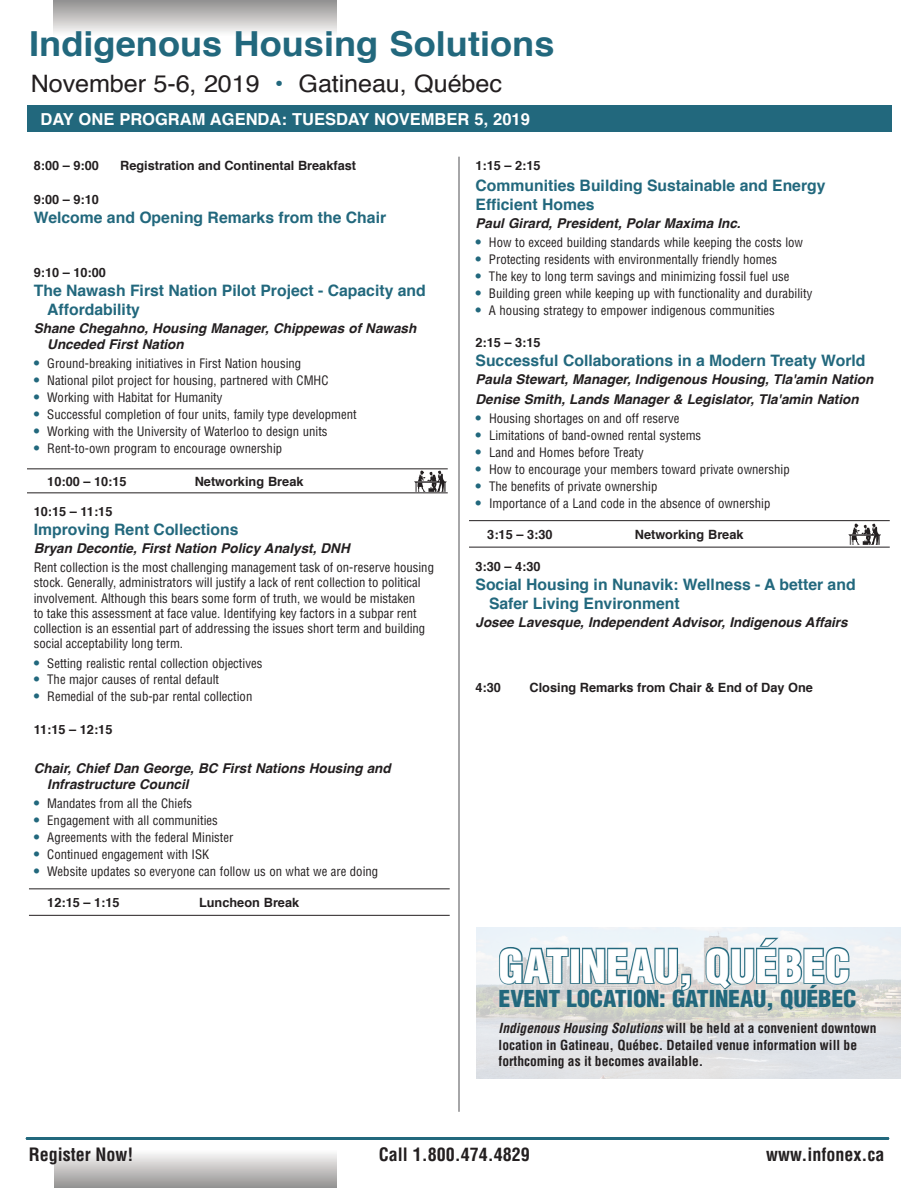
<style>
.page{position:relative;width:918px;height:1188px;background:#fff}
.page>*{position:absolute;margin:0;border:0;box-sizing:border-box;transform-origin:0 0}
.t1{font:900 condensed 45px "Helvetica";color:#fff}
.t2{font:700 34.5px "Helvetica";color:#22687d;scale:1.05 1}
.t3{font:24px "Helvetica";letter-spacing:-.005em;color:#231f20;scale:1.05 1}
.t4{font:900 condensed 22.8px "Helvetica";letter-spacing:-.01em;color:#22687d;scale:1.05 1}
.t5{font:700 condensed 18px "Helvetica";color:#231f20}
.t6{font:700 16.5px "Helvetica";color:#fff}
.Session_Title{font:700 15.75px/18.9px "Helvetica";color:#22687d}
.Speaker{font:italic 700 13.5px/16.2px "Helvetica";color:#231f20}
.t7{font:700 condensed 13.5px/16.5px "Helvetica";color:#231f20}
.Text_-_Paragraph{font:condensed 12.75px/15.3px "Helvetica";color:#231f20}
.Session_Time{font:700 12.75px "Helvetica";color:#231f20}
.Break{font:700 12.75px "Helvetica";color:#231f20}
.s1{color:#22687d}
.s2{font-weight:700;font-size:13.5px;color:#22687d}
.s3{font-style:italic}
</style>
<div class="page">
<div style="left:54px;top:0;width:283px;height:46px;background:linear-gradient(to bottom,#969493,#fff)"></div>
<svg style="left:55px;top:1153px;width:282px;height:35px;background:#c3c2c1"></svg>
<hr style="left:27px;top:1137px;width:861px;height:3px;background:#22687d">
<hr style="left:458px;top:157px;width:2px;height:955px;background:#636366">
<svg style="left:414px;top:471px;width:33px;height:21px"></svg>
<hr style="left:27px;top:468px;width:421px;height:1px;background:#231f20">
<hr style="left:27px;top:492px;width:421px;height:1px;background:#231f20">
<hr style="left:469px;top:520px;width:421px;height:1px;background:#231f20">
<svg style="left:849px;top:524px;width:32px;height:21px"></svg>
<hr style="left:469px;top:547px;width:421px;height:1px;background:#231f20">
<hr style="left:29px;top:888px;width:421px;height:1px;background:#231f20">
<hr style="left:29px;top:915px;width:421px;height:1px;background:#231f20">
<div style="left:27px;top:106px;width:864px;height:26px;background:#22687d"></div>
<img style="left:477px;top:927px;width:424px;height:151px">
<svg style="left:498px;top:946px;width:72px;height:40px;background:#a1b9c1"></svg>
<div style="left:570px;top:948px;width:10px;height:36px;border:2px solid #22687d"></div>
<svg style="left:581px;top:947px;width:111px;height:45px"></svg>
<svg style="left:705px;top:936px;width:146px;height:55px"></svg>
<h2 class="t2" style="left:29px;top:13px;width:502px">Indigenous Housing Solutions</h2>
<h3 class="t3" style="left:31px;top:63px;width:450px">November 5-6, 2019 <span class="s1">•</span> Gatineau, Québec</h3>
<p class="t6" style="left:41px;top:105px;width:491px">DAY ONE PROGRAM AGENDA: TUESDAY NOVEMBER 5, 2019</p>
<p class="Session_Time" style="left:34px;top:154px;width:67px">8:00 – 9:00</p>
<p class="Session_Time" style="left:120px;top:154px;width:237px">Registration and Continental Breakfast</p>
<p class="Session_Time" style="left:34px;top:188px;width:67px">9:00 – 9:10</p>
<p class="Session_Title" style="left:34px;top:207px;width:354px">Welcome and Opening Remarks from the Chair</p>
<p class="Session_Time" style="left:34px;top:261px;width:74px">9:10 – 10:00</p>
<p class="Session_Title" style="left:47px;top:280px;width:380px;text-indent:-14px">The Nawash First Nation Pilot Project - Capacity and<br>Affordability</p>
<p class="Speaker" style="left:47px;top:320px;width:371px;text-indent:-14px">Shane Chegahno, Housing Manager, Chippewas of Nawash<br>Unceded First Nation</p>
<p class="Text_-_Paragraph" style="left:34px;top:356px;width:269px"><span class="s2">•</span> Ground-breaking initiatives in First Nation housing</p>
<p class="Text_-_Paragraph" style="left:34px;top:373px;width:296px"><span class="s2">•</span> National pilot project for housing, partnered with CMHC</p>
<p class="Text_-_Paragraph" style="left:34px;top:390px;width:190px"><span class="s2">•</span> Working with Habitat for Humanity</p>
<p class="Text_-_Paragraph" style="left:34px;top:407px;width:325px"><span class="s2">•</span> Successful completion of four units, family type development</p>
<p class="Text_-_Paragraph" style="left:34px;top:424px;width:295px"><span class="s2">•</span> Working with the University of Waterloo to design units</p>
<p class="Text_-_Paragraph" style="left:34px;top:440px;width:250px"><span class="s2">•</span> Rent-to-own program to encourage ownership</p>
<p class="Break" style="left:47px;top:470px;width:81px">10:00 – 10:15</p>
<p class="Session_Time" style="left:195px;top:470px;width:110px">Networking Break</p>
<p class="Session_Time" style="left:34px;top:500px;width:80px">10:15 – 11:15</p>
<p class="Session_Title" style="left:34px;top:519px;width:206px">Improving Rent Collections</p>
<p class="Speaker" style="left:34px;top:540px;width:318px">Bryan Decontie, First Nation Policy Analyst, DNH</p>
<p class="Text_-_Paragraph" style="left:34px;top:560px;width:402px">Rent collection is the most challenging management task of on-reserve housing stock. Generally, administrators will justify a lack of rent collection to political involvement. Although this bears some form of truth, we would be mistaken<br>to take this assessment at face value. Identifying key factors in a subpar rent collection is an essential part of addressing the issues short term and building social acceptability long term.</p>
<p class="Text_-_Paragraph" style="left:34px;top:655px;width:230px"><span class="s2">•</span> Setting realistic rental collection objectives</p>
<p class="Text_-_Paragraph" style="left:34px;top:672px;width:187px"><span class="s2">•</span> The major causes of rental default</p>
<p class="Text_-_Paragraph" style="left:34px;top:689px;width:220px"><span class="s2">•</span> Remedial of the sub-par rental collection</p>
<p class="Session_Time" style="left:34px;top:718px;width:80px">11:15 – 12:15</p>
<p class="Speaker" style="left:47px;top:760px;width:345px;text-indent:-14px">Chair, Chief Dan George, BC First Nations Housing and<br>Infrastructure Council</p>
<p class="Text_-_Paragraph" style="left:34px;top:796px;width:160px"><span class="s2">•</span> Mandates from all the Chiefs</p>
<p class="Text_-_Paragraph" style="left:34px;top:813px;width:186px"><span class="s2">•</span> Engagement with all communities</p>
<p class="Text_-_Paragraph" style="left:34px;top:830px;width:201px"><span class="s2">•</span> Agreements with the federal Minister</p>
<p class="Text_-_Paragraph" style="left:34px;top:847px;width:177px"><span class="s2">•</span> Continued engagement with ISK</p>
<p class="Text_-_Paragraph" style="left:34px;top:864px;width:346px"><span class="s2">•</span> Website updates so everyone can follow us on what we are doing</p>
<p class="Break" style="left:47px;top:891px;width:74px">12:15 – 1:15</p>
<p class="Session_Time" style="left:199px;top:891px;width:102px">Luncheon Break</p>
<p class="Session_Time" style="left:475px;top:154px;width:67px">1:15 – 2:15</p>
<p class="Session_Title" style="left:475px;top:175px;width:352px">Communities Building Sustainable and Energy<br>Efficient Homes</p>
<p class="Speaker" style="left:475px;top:215px;width:267px">Paul Girard, President, Polar Maxima Inc.</p>
<p class="Text_-_Paragraph" style="left:475px;top:235px;width:329px"><span class="s2">•</span> How to exceed building standards while keeping the costs low</p>
<p class="Text_-_Paragraph" style="left:475px;top:252px;width:303px"><span class="s2">•</span> Protecting residents with environmentally friendly homes</p>
<p class="Text_-_Paragraph" style="left:475px;top:269px;width:316px"><span class="s2">•</span> The key to long term savings and minimizing fossil fuel use</p>
<p class="Text_-_Paragraph" style="left:475px;top:286px;width:338px"><span class="s2">•</span> Building green while keeping up with functionality and durability</p>
<p class="Text_-_Paragraph" style="left:475px;top:303px;width:301px"><span class="s2">•</span> A housing strategy to empower indigenous communities</p>
<p class="Session_Time" style="left:476px;top:331px;width:67px">2:15 – 3:15</p>
<p class="Session_Title" style="left:476px;top:350px;width:392px">Successful Collaborations in a Modern Treaty World</p>
<p class="Speaker" style="left:476px;top:372px;width:399px">Paula Stewart, Manager, Indigenous Housing, Tla'amin Nation</p>
<p class="Speaker" style="left:476px;top:392px;width:385px">Denise Smith, Lands Manager &amp; Legislator, Tla'amin Nation</p>
<p class="Text_-_Paragraph" style="left:476px;top:411px;width:206px"><span class="s2">•</span> Housing shortages on and off reserve</p>
<p class="Text_-_Paragraph" style="left:476px;top:428px;width:227px"><span class="s2">•</span> Limitations of band-owned rental systems</p>
<p class="Text_-_Paragraph" style="left:476px;top:445px;width:170px"><span class="s2">•</span> Land and Homes before Treaty</p>
<p class="Text_-_Paragraph" style="left:476px;top:462px;width:316px"><span class="s2">•</span> How to encourage your members toward private ownership</p>
<p class="Text_-_Paragraph" style="left:476px;top:479px;width:183px"><span class="s2">•</span> The benefits of private ownership</p>
<p class="Text_-_Paragraph" style="left:476px;top:496px;width:297px"><span class="s2">•</span> Importance of a Land code in the absence of ownership</p>
<p class="Break" style="left:487px;top:523px;width:67px">3:15 – 3:30</p>
<p class="Session_Time" style="left:635px;top:523px;width:110px">Networking Break</p>
<p class="Session_Time" style="left:476px;top:555px;width:67px">3:30 – 4:30</p>
<p class="Session_Title" style="left:489px;top:574px;width:368px;text-indent:-14px">Social Housing in Nunavik: Wellness - A better and<br>Safer Living Environment</p>
<p class="Speaker" style="left:476px;top:614px;width:374px">Josee Lavesque, Independent Advisor, Indigenous Affairs</p>
<p class="Session_Time" style="left:476px;top:676px;width:27px">4:30</p>
<p class="Session_Time" style="left:529px;top:676px;width:285px">Closing Remarks from Chair &amp; End of Day One</p>
<p class="t1" style="left:499px;top:938px;width:353px">GATINEAU, QUÉBEC</p>
<p class="t4" style="left:499px;top:984px;width:190px">EVENT LOCATION: GATINEAU</p>
<p class="t4" style="left:766px;top:984px;width:39px">, QUÉBEC</p>
<p class="t7" style="left:499px;top:1020px;width:380px"><span class="s3">Indigenous Housing Solutions</span> will be held at a convenient downtown location in Gatineau, Québec. Detailed venue information will be forthcoming as it becomes available.</p>
<h3 class="t5" style="left:379px;top:1143px;width:152px">Call 1.800.474.4829</h3>
<h3 class="t5" style="left:29px;top:1143px;width:106px">Register Now!</h3>
<h3 class="t5" style="left:766px;top:1143px;width:120px">www.infonex.ca</h3>
</div>
